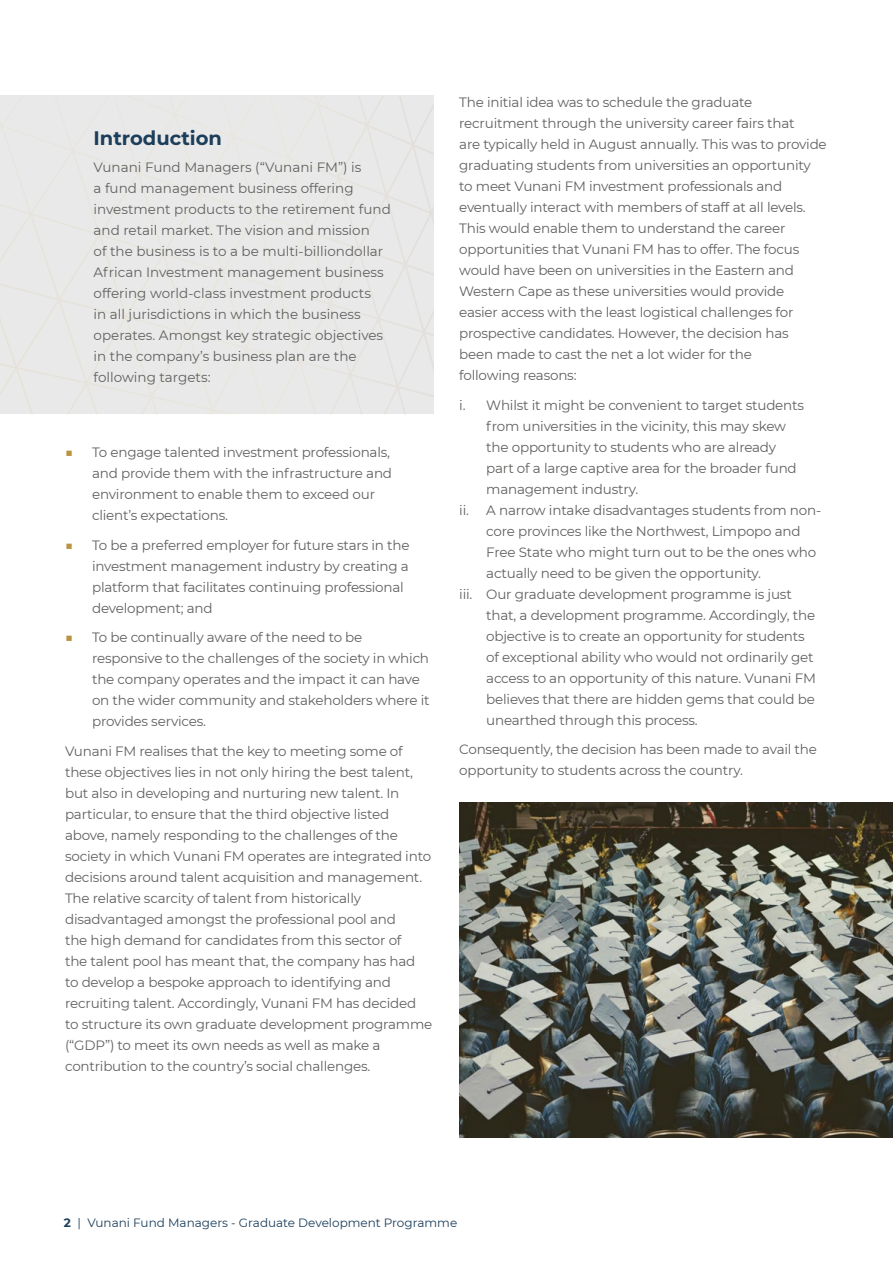
<style>
.page{position:relative;width:893px;height:1263px;background:#fff}
.page>*{position:absolute;margin:0;border:0;box-sizing:border-box;transform-origin:0 0}
.t1{font:700 19.5px "Montserrat";color:#1c3e5b}
.t2{font:13.5px/21px "Montserrat";letter-spacing:-.015em;color:#60615f}
.t3{font:12px "Montserrat";color:#1c3e5b}
.s1{color:#ba9242}
.s2{font-weight:700}
</style>
<div class="page">
<img style="left:459px;top:802px;width:434px;height:335px">
<h1 class="t1" style="left:94px;top:124px;width:130px">Introduction</h1>
<p class="t2" style="left:94px;top:156px;width:299px">Vunani Fund Managers (“Vunani FM”) is<br>a fund management business offering investment products to the retirement fund and retail market. The vision and mission<br>of the business is to a be multi-billiondollar African Investment management business offering world-class investment products<br>in all jurisdictions in which the business operates. Amongst key strategic objectives in the company’s business plan are the following targets:</p>
<p class="t2" style="left:92px;top:442px;width:302px;text-indent:-27px"><span class="s1">■</span> To engage talented investment professionals, and provide them with the infrastructure and environment to enable them to exceed our client’s expectations.</p>
<p class="t2" style="left:92px;top:534px;width:319px;text-indent:-27px"><span class="s1">■</span> To be a preferred employer for future stars in the investment management industry by creating a platform that facilitates continuing professional development; and</p>
<p class="t2" style="left:92px;top:627px;width:339px;text-indent:-27px"><span class="s1">■</span> To be continually aware of the need to be responsive to the challenges of the society in which the company operates and the impact it can have on the wider community and stakeholders where it provides services.</p>
<p class="t2" style="left:65px;top:740px;width:369px">Vunani FM realises that the key to meeting some of these objectives lies in not only hiring the best talent, but also in developing and nurturing new talent. In particular, to ensure that the third objective listed above, namely responding to the challenges of the society in which Vunani FM operates are integrated into decisions around talent acquisition and management.<br>The relative scarcity of talent from historically disadvantaged amongst the professional pool and<br>the high demand for candidates from this sector of<br>the talent pool has meant that, the company has had<br>to develop a bespoke approach to identifying and recruiting talent. Accordingly, Vunani FM has decided to structure its own graduate development programme (“GDP”) to meet its own needs as well as make a contribution to the country’s social challenges.</p>
<p class="t2" style="left:459px;top:91px;width:369px">The initial idea was to schedule the graduate recruitment through the university career fairs that<br>are typically held in August annually. This was to provide graduating students from universities an opportunity to meet Vunani FM investment professionals and eventually interact with members of staff at all levels.<br>This would enable them to understand the career opportunities that Vunani FM has to offer. The focus would have been on universities in the Eastern and Western Cape as these universities would provide<br>easier access with the least logistical challenges for prospective candidates. However, the decision has<br>been made to cast the net a lot wider for the<br>following reasons:</p>
<p class="t2" style="left:459px;top:394px;width:346px">i. Whilst it might be convenient to target students</p>
<p class="t2" style="left:486px;top:415px;width:301px">from universities in the vicinity, this may skew</p>
<p class="t2" style="left:486px;top:436px;width:291px">the opportunity to students who are already</p>
<p class="t2" style="left:486px;top:457px;width:312px">part of a large captive area for the broader fund</p>
<p class="t2" style="left:486px;top:478px;width:154px">management industry.</p>
<p class="t2" style="left:459px;top:499px;width:364px">ii. A narrow intake disadvantages students from non-</p>
<p class="t2" style="left:486px;top:520px;width:316px">core provinces like the Northwest, Limpopo and</p>
<p class="t2" style="left:486px;top:541px;width:332px">Free State who might turn out to be the ones who</p>
<p class="t2" style="left:486px;top:562px;width:276px">actually need to be given the opportunity.</p>
<p class="t2" style="left:459px;top:583px;width:334px">iii. Our graduate development programme is just</p>
<p class="t2" style="left:486px;top:604px;width:331px">that, a development programme. Accordingly, the</p>
<p class="t2" style="left:486px;top:625px;width:320px">objective is to create an opportunity for students</p>
<p class="t2" style="left:486px;top:646px;width:329px">of exceptional ability who would not ordinarily get</p>
<p class="t2" style="left:486px;top:667px;width:331px">access to an opportunity of this nature. Vunani FM</p>
<p class="t2" style="left:486px;top:688px;width:330px">believes that there are hidden gems that could be</p>
<p class="t2" style="left:486px;top:709px;width:213px">unearthed through this process.</p>
<p class="t2" style="left:459px;top:738px;width:359px">Consequently, the decision has been made to avail the opportunity to students across the country.</p>
<p class="t3" style="left:64px;top:1215px;width:395px"><span class="s2">2</span> | Vunani Fund Managers - Graduate Development Programme</p>
</div>
